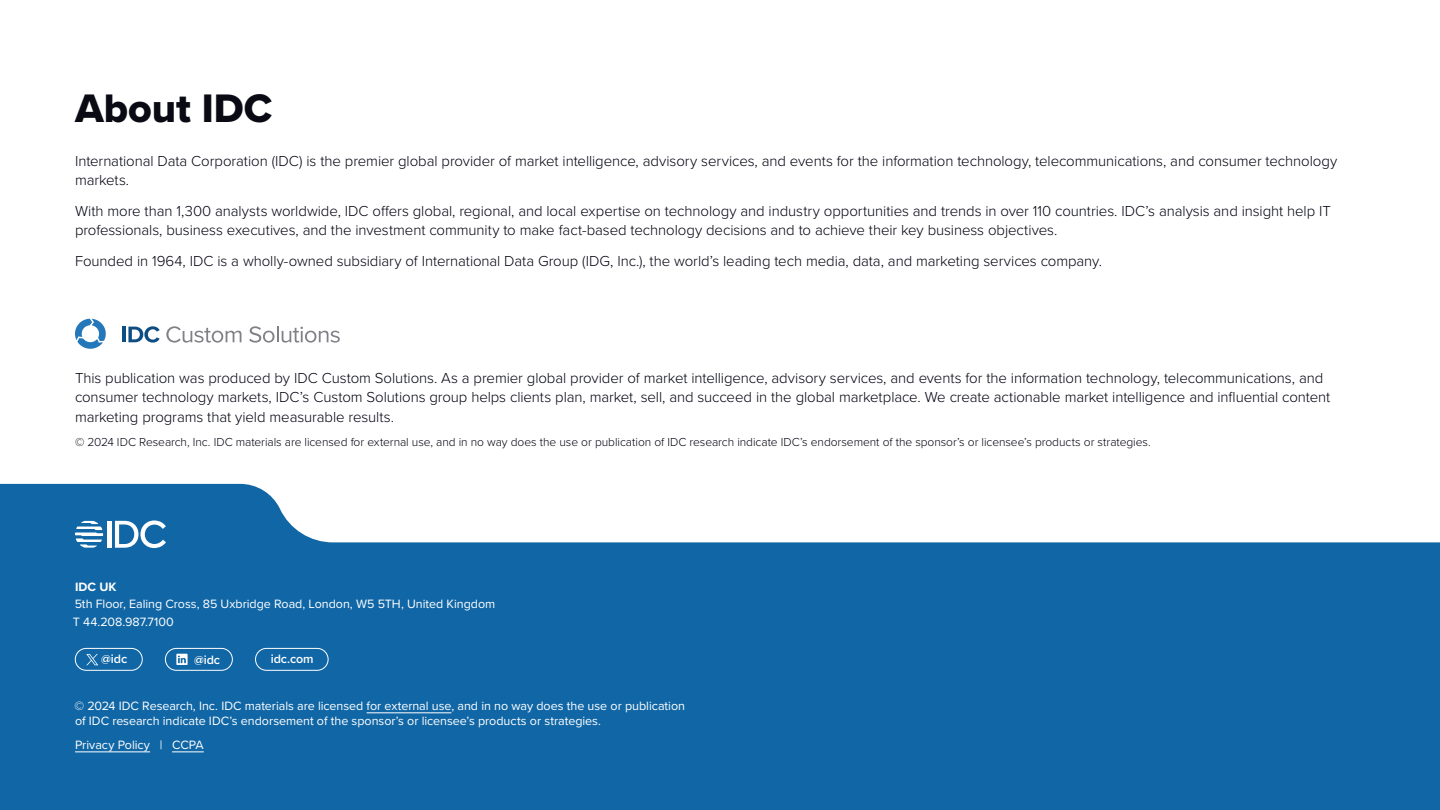
<style>
.page{position:relative;width:1440px;height:810px;background:#fff}
.page>*{position:absolute;margin:0;border:0;box-sizing:border-box;transform-origin:0 0}
.t1{font:41.25px "Proxima Nova Extrabld";color:#090a13}
.t2{font:300 15px/19.5px "Proxima Nova";letter-spacing:-.005em;color:#01010f}
.t3{font:12.52px/17.5px "Proxima Nova";letter-spacing:-.005em;color:#fff}
.t4{font:600 12.52px "Proxima Nova";letter-spacing:-.005em;color:#fff}
.t5{font:700 12.52px "Proxima Nova";color:#fff}
.t6{font:300 12px "Proxima Nova";letter-spacing:-.005em;color:#01010f}
</style>
<div class="page">
<svg style="left:0;top:484px;width:1440px;height:326px;background:#337db2"></svg>
<div style="left:255px;top:648px;width:73px;height:23px;border:1px solid #fff;border-radius:11px"></div>
<svg style="left:176px;top:654px;width:12px;height:11px"></svg>
<div style="left:165px;top:648px;width:68px;height:23px;border:1px solid #fff;border-radius:11px"></div>
<hr style="left:367px;top:713px;width:84px;height:1px;background:#fff">
<hr style="left:75px;top:752px;width:75px;height:1px;background:#fff">
<hr style="left:172px;top:752px;width:32px;height:1px;background:#fff">
<div style="left:107px;top:521px;width:5px;height:27px;background:#fff"></div>
<svg style="left:115px;top:520px;width:51px;height:28px"></svg>
<svg style="left:75px;top:521px;width:28px;height:27px"></svg>
<svg style="left:75px;top:319px;width:31px;height:30px"></svg>
<hr style="left:122px;top:327px;width:4px;height:15px;background:#0d4d82">
<svg style="left:128px;top:326px;width:32px;height:17px"></svg>
<svg style="left:166px;top:326px;width:75px;height:17px"></svg>
<svg style="left:249px;top:326px;width:91px;height:17px"></svg>
<div style="left:75px;top:648px;width:68px;height:23px;border:1px solid #fff;border-radius:11px"></div>
<svg style="left:86px;top:654px;width:12px;height:11px"></svg>
<h1 class="t1" style="left:75px;top:78px;width:199px">About IDC</h1>
<p class="t2" style="left:75px;top:150px;width:1264px">International Data Corporation (IDC) is the premier global provider of market intelligence, advisory services, and events for the information technology, telecommunications, and consumer technology markets.</p>
<p class="t2" style="left:75px;top:200px;width:1257px">With more than 1,300 analysts worldwide, IDC offers global, regional, and local expertise on technology and industry opportunities and trends in over 110 countries. IDC’s analysis and insight help IT professionals, business executives, and the investment community to make fact-based technology decisions and to achieve their key business objectives.</p>
<p class="t2" style="left:75px;top:251px;width:1028px">Founded in 1964, IDC is a wholly-owned subsidiary of International Data Group (IDG, Inc.), the world’s leading tech media, data, and marketing services company.</p>
<p class="t2" style="left:75px;top:367px;width:1257px">This publication was produced by IDC Custom Solutions. As a premier global provider of market intelligence, advisory services, and events for the information technology, telecommunications, and consumer technology markets, IDC’s Custom Solutions group helps clients plan, market, sell, and succeed in the global marketplace. We create actionable market intelligence and influential content marketing programs that yield measurable results.</p>
<p class="t6" style="left:75px;top:433px;width:1077px">© 2024 IDC Research, Inc. IDC materials are licensed for external use, and in no way does the use or publication of IDC research indicate IDC’s endorsement of the sponsor’s or licensee’s products or strategies.</p>
<p class="t5" style="left:75px;top:577px;width:43px">IDC UK</p>
<p class="t3" style="left:73px;top:595px;width:424px">5th Floor, Ealing Cross, 85 Uxbridge Road, London, W5 5TH, United Kingdom<br>T 44.208.987.7100</p>
<p class="t4" style="left:194px;top:650px;width:28px">@idc</p>
<p class="t4" style="left:271px;top:650px;width:44px">idc.com</p>
<p class="t3" style="left:74px;top:698px;width:612px;line-height:15px">© 2024 IDC Research, Inc. IDC materials are licensed for external use, and in no way does the use or publication of IDC research indicate IDC’s endorsement of the sponsor’s or licensee’s products or strategies.</p>
<p class="t3" style="left:75px;top:736px;width:130px">Privacy Policy | CCPA</p>
<p class="t4" style="left:101px;top:650px;width:28px">@idc</p>
</div>
